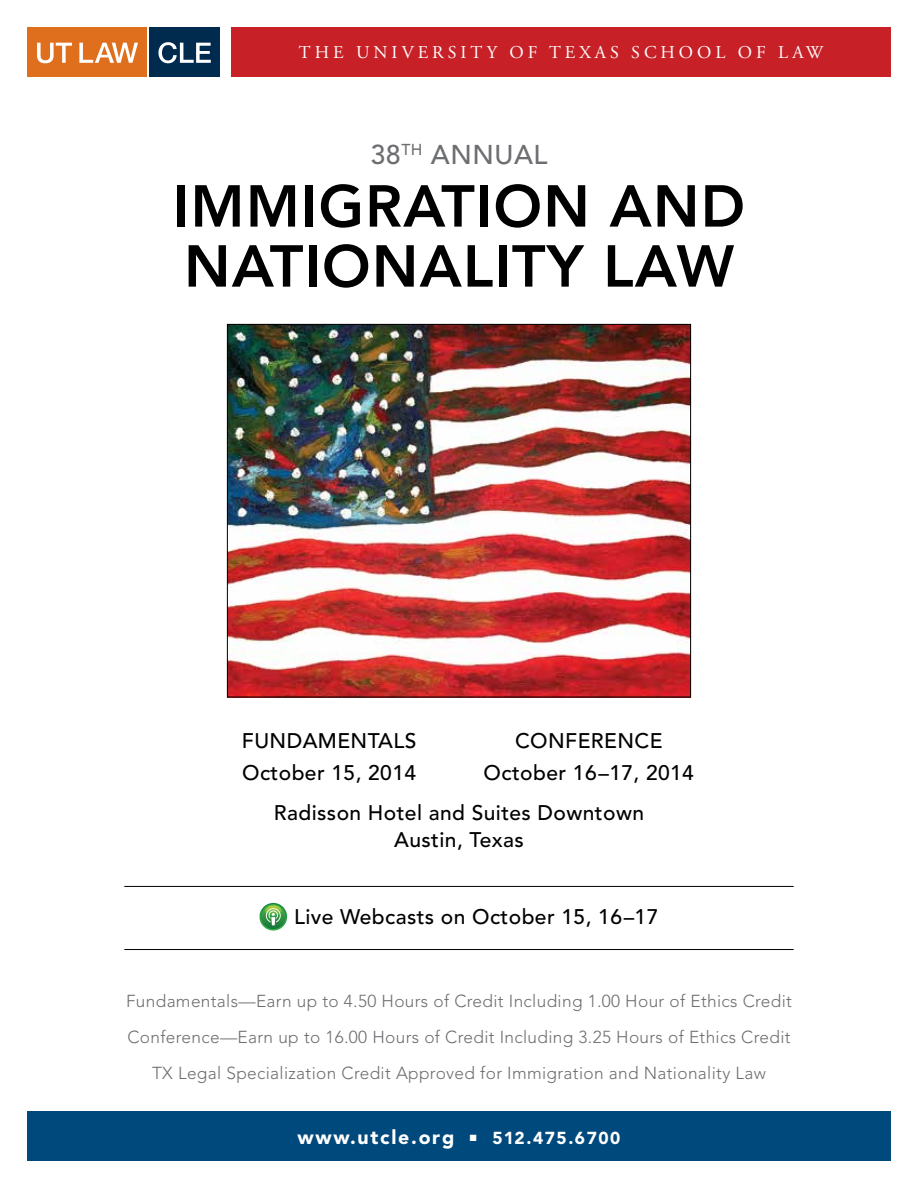
<style>
.page{position:relative;width:918px;height:1188px;background:#fff}
.page>*{position:absolute;margin:0;border:0;box-sizing:border-box;transform-origin:0 0}
.t1{font:800 58.5px/60px "Avenir LT Std";letter-spacing:.02em;color:#000;text-align:right}
.t2{font:500 27px "Avenir LT Std";color:#6d6e71}
.t3{font:500 21px/31.5px "Avenir LT Std";letter-spacing:.02em;color:#000;text-align:center}
.t4{font:900 19.5px "Avenir LT Std";letter-spacing:.09em;color:#fff}
.t5{font:18px "Adobe Garamond Pro";letter-spacing:.22em;color:#fff}
.t6{font:300 17.25px/36px "Avenir LT Std";letter-spacing:.02em;color:#6d6e71;text-align:center}
.s1{font-size:17.25px}
</style>
<div class="page">
<div style="left:27px;top:1112px;width:864px;height:49px;background:#00497c"></div>
<div style="left:150px;top:27px;width:70px;height:50px;background:#002a4e"></div>
<div style="left:27px;top:27px;width:120px;height:50px;background:#df6f1d"></div>
<svg style="left:37px;top:43px;width:35px;height:20px"></svg>
<svg style="left:79px;top:43px;width:59px;height:20px"></svg>
<svg style="left:158px;top:42px;width:53px;height:21px"></svg>
<div style="left:231px;top:27px;width:660px;height:50px;background:#c72127"></div>
<hr style="left:124px;top:949px;width:670px;height:1px;background:#000">
<hr style="left:124px;top:886px;width:670px;height:1px;background:#000">
<svg style="left:260px;top:903px;width:27px;height:28px"></svg>
<img style="left:229px;top:326px;width:460px;height:369px">
<p class="t5" style="left:299px;top:42px;width:526px">THE UNIVERSITY OF TEXAS SCHOOL OF LAW</p>
<h2 class="t2" style="left:370px;top:139px;width:101px">38<sup>th</sup> ANNU</h2>
<h2 class="t2" style="left:514px;top:139px;width:32px">AL</h2>
<h1 class="t1" style="left:184px;top:176px;width:563px">IGRATION AND<br>NATIONALITY LAW</h1>
<h1 class="t1" style="left:173px;top:176px;width:41px">IMM</h1>
<p class="t3" style="left:242px;top:726px;width:176px;text-align:left">FUN DAMENTALS<br>October 15, 2014</p>
<p class="t3" style="left:484px;top:726px;width:212px">CON FERENCE<br>October 16–17, 2014</p>
<p class="t3" style="left:274px;top:800px;width:372px;line-height:27px">Radisson H otel and Suites Downtown<br>Austin, Texas</p>
<p class="t3" style="left:294px;top:902px;width:366px">Live Webcasts on October 15, 16–17</p>
<p class="t6" style="left:126px;top:983px;width:668px">Fundamentals—Earn up to 4.50 Hours of Credit Including 1.00 Hour of Ethics Credit<br>Conference—Earn up to 16.00 Hours of Credit Including 3.25 Hours of Ethics Credit<br>TX Legal Specialization Credit Approved for Immigration and Nationality Law</p>
<p class="t4" style="left:297px;top:1125px;width:325px">www.utcle.org ■ <span class="s1">512.475.6700</span></p>
</div>
